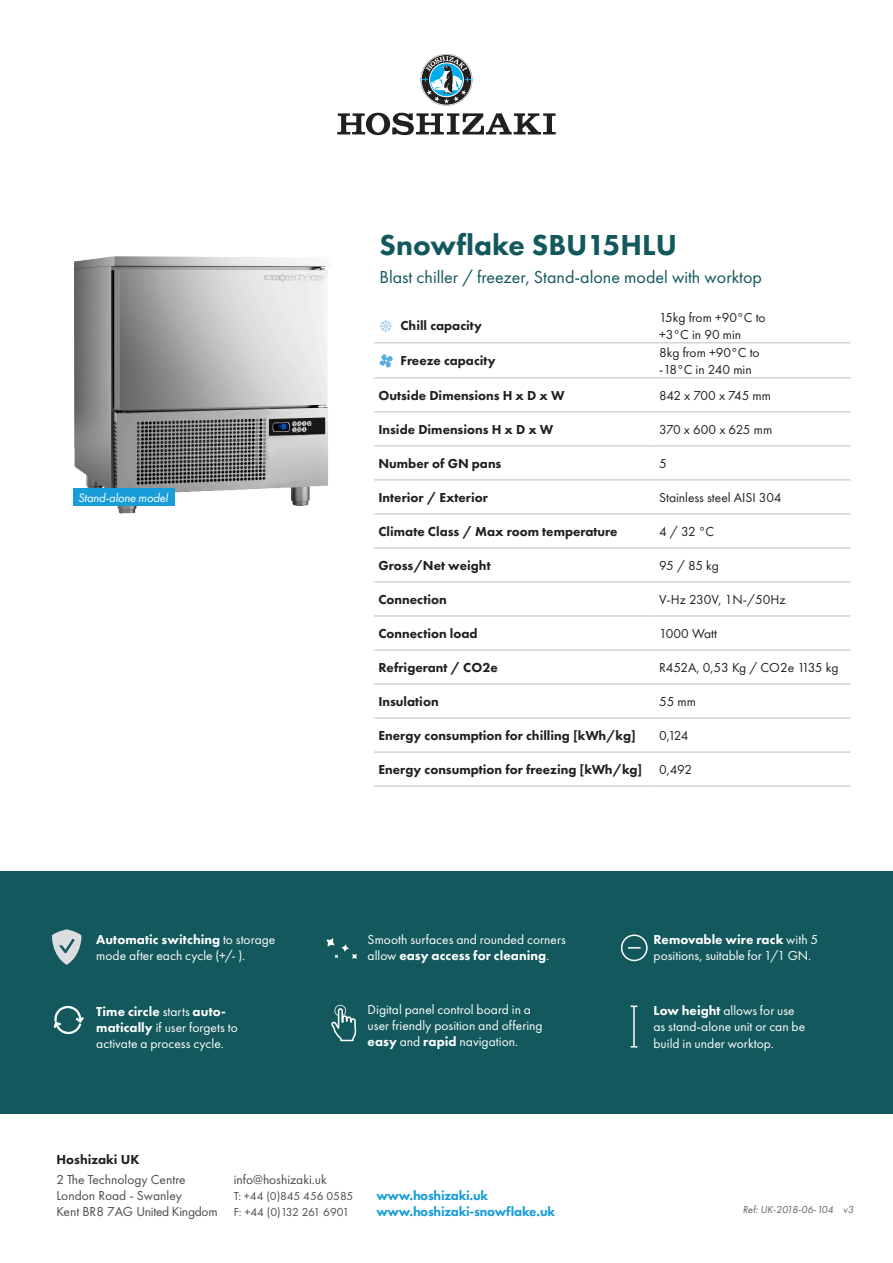
<style>
.page{position:relative;width:893px;height:1263px;background:#fff}
.page>*{position:absolute;margin:0;border:0;box-sizing:border-box;transform-origin:0 0}
.Basisalinea{font:800 30px "Futura PT";color:#12585c}
.Basisalinea-2{font:18px "Futura PT";color:#12585c}
.Basisalinea-3{font:13.5px/16.2px "Futura PT";color:#fff}
.Basisalinea-4{font:800 13.5px "Futura PT";color:#231f20}
.Basisalinea-5{font:13.5px "Futura PT";color:#231f20}
.Basisalinea-6{font:13.5px/16.2px "Futura PT";color:#4b4c4d}
.Basisalinea-7{font:800 13.5px/16.2px "Futura PT";letter-spacing:-.02em;color:#179dd9}
.Basisalinea-8{font:13.5px "Futura PT";letter-spacing:-.025em;color:#231f20}
.Basisalinea-9{font:13.5px "Futura PT";letter-spacing:-.035em;color:#231f20}
.Basisalinea-10{font:italic 12.6px "Futura PT";letter-spacing:-.02em;color:#fff}
.Basisalinea-11{font:12px "Futura PT";color:#4b4c4d}
.Basisalinea-12{font:12px "Futura PT";letter-spacing:-.045em;color:#4b4c4d}
.Basisalinea-13{font:italic 10.5px "Futura PT";letter-spacing:-.005em;color:#636366}
.s1{font-weight:800}
</style>
<div class="page">
<svg style="left:374px;top:343px;width:201px;height:273px"></svg>
<svg style="left:575px;top:342px;width:276px;height:275px"></svg>
<svg style="left:0;top:649px;width:575px;height:223px"></svg>
<svg style="left:575px;top:649px;width:318px;height:223px"></svg>
<hr style="left:374px;top:411px;width:281px;height:1px;background:#bcbdc0">
<hr style="left:655px;top:411px;width:195px;height:1px;background:#bcbdc0">
<hr style="left:374px;top:445px;width:281px;height:1px;background:#bcbdc0">
<hr style="left:655px;top:445px;width:195px;height:1px;background:#bcbdc0">
<hr style="left:374px;top:479px;width:281px;height:1px;background:#bcbdc0">
<hr style="left:655px;top:479px;width:195px;height:1px;background:#bcbdc0">
<hr style="left:374px;top:513px;width:281px;height:1px;background:#bcbdc0">
<hr style="left:655px;top:513px;width:195px;height:1px;background:#bcbdc0">
<hr style="left:374px;top:548px;width:281px;height:1px;background:#bcbdc0">
<hr style="left:655px;top:548px;width:195px;height:1px;background:#bcbdc0">
<hr style="left:374px;top:582px;width:281px;height:1px;background:#bcbdc0">
<hr style="left:655px;top:582px;width:195px;height:1px;background:#bcbdc0">
<hr style="left:374px;top:616px;width:281px;height:1px;background:#bcbdc0">
<hr style="left:655px;top:616px;width:195px;height:1px;background:#bcbdc0">
<hr style="left:374px;top:650px;width:281px;height:1px;background:#bcbdc0">
<hr style="left:655px;top:650px;width:195px;height:1px;background:#bcbdc0">
<hr style="left:374px;top:684px;width:281px;height:1px;background:#bcbdc0">
<hr style="left:655px;top:684px;width:195px;height:1px;background:#bcbdc0">
<hr style="left:374px;top:718px;width:281px;height:1px;background:#bcbdc0">
<hr style="left:655px;top:718px;width:195px;height:1px;background:#bcbdc0">
<hr style="left:374px;top:752px;width:281px;height:1px;background:#bcbdc0">
<hr style="left:655px;top:752px;width:195px;height:1px;background:#bcbdc0">
<hr style="left:374px;top:786px;width:281px;height:1px;background:#bcbdc0">
<hr style="left:655px;top:786px;width:195px;height:1px;background:#bcbdc0">
<hr style="left:374px;top:342px;width:281px;height:1px;background:#bcbdc0">
<hr style="left:655px;top:342px;width:195px;height:1px;background:#bcbdc0">
<hr style="left:374px;top:377px;width:281px;height:1px;background:#bcbdc0">
<hr style="left:655px;top:377px;width:195px;height:1px;background:#bcbdc0">
<svg style="left:421px;top:54px;width:51px;height:52px"></svg>
<svg style="left:337px;top:113px;width:219px;height:22px"></svg>
<img style="left:73px;top:256px;width:255px;height:258px">
<div style="left:74px;top:488px;width:101px;height:18px;background:#179dd9"></div>
<svg style="left:379px;top:320px;width:13px;height:12px"></svg>
<svg style="left:378px;top:353px;width:16px;height:16px"></svg>
<div style="left:0;top:872px;width:893px;height:242px;background:#12585c"></div>
<svg style="left:331px;top:1005px;width:25px;height:36px"></svg>
<svg style="left:51px;top:929px;width:31px;height:36px"></svg>
<svg style="left:54px;top:1006px;width:30px;height:28px"></svg>
<svg style="left:326px;top:938px;width:31px;height:21px"></svg>
<hr style="left:633px;top:1006px;width:2px;height:41px;background:#fff">
<div style="left:621px;top:934px;width:27px;height:27px;border:2px solid #fff;border-radius:50%"></div>
<svg style="left:628px;top:947px;width:13px;height:1px"></svg>
<p class="Basisalinea" style="left:379px;top:226px;width:299px">Snowflake SBU15HLU</p>
<p class="Basisalinea-2" style="left:379px;top:266px;width:384px">Blast chiller / freezer, Stand-alone model with worktop</p>
<p class="Basisalinea-10" style="left:78px;top:490px;width:91px">Stand-alone model</p>
<p class="Basisalinea-3" style="left:96px;top:931px;width:181px"><span class="s1">Automatic switching</span> to storage mode after each cycle (+/- ).</p>
<p class="Basisalinea-4" style="left:400px;top:318px;width:83px">Chill capacity</p>
<p class="Basisalinea-4" style="left:400px;top:353px;width:97px">Freeze capacity</p>
<p class="Basisalinea-5" style="left:659px;top:310px;width:108px">15kg from +90°C to</p>
<p class="Basisalinea-5" style="left:659px;top:326px;width:84px">+3°C in 90 min</p>
<p class="Basisalinea-5" style="left:659px;top:345px;width:102px">8kg from +90°C to</p>
<p class="Basisalinea-5" style="left:659px;top:361px;width:94px">-18°C in 240 min</p>
<p class="Basisalinea-4" style="left:378px;top:387px;width:188px">Outside Dimensions H x D x W</p>
<p class="Basisalinea-8" style="left:659px;top:387px;width:113px">842 x 700 x 745 mm</p>
<p class="Basisalinea-4" style="left:378px;top:421px;width:177px">Inside Dimensions H x D x W</p>
<p class="Basisalinea-9" style="left:659px;top:421px;width:115px">370 x 600 x 625 mm</p>
<p class="Basisalinea-4" style="left:378px;top:455px;width:124px">Number of GN pans</p>
<p class="Basisalinea-5" style="left:659px;top:455px;width:9px">5</p>
<p class="Basisalinea-4" style="left:378px;top:489px;width:111px">Interior / Exterior</p>
<p class="Basisalinea-5" style="left:659px;top:490px;width:124px">Stainless steel AISI 304</p>
<p class="Basisalinea-4" style="left:378px;top:523px;width:241px">Climate Class / Max room temperature</p>
<p class="Basisalinea-5" style="left:659px;top:524px;width:57px">4 / 32 °C</p>
<p class="Basisalinea-4" style="left:378px;top:557px;width:114px">Gross/Net weight</p>
<p class="Basisalinea-5" style="left:659px;top:558px;width:61px">95 / 85 kg</p>
<p class="Basisalinea-4" style="left:378px;top:591px;width:70px">Connection</p>
<p class="Basisalinea-5" style="left:659px;top:592px;width:128px">V-Hz 230V, 1N-/50Hz</p>
<p class="Basisalinea-4" style="left:378px;top:625px;width:101px">Connection load</p>
<p class="Basisalinea-5" style="left:659px;top:626px;width:60px">1000 Watt</p>
<p class="Basisalinea-4" style="left:378px;top:659px;width:121px">Refrigerant / CO2e</p>
<p class="Basisalinea-5" style="left:659px;top:660px;width:181px">R452A, 0,53 Kg / CO2e 1135 kg</p>
<p class="Basisalinea-4" style="left:378px;top:693px;width:62px">Insulation</p>
<p class="Basisalinea-5" style="left:659px;top:694px;width:38px">55 mm</p>
<p class="Basisalinea-4" style="left:378px;top:727px;width:259px">Energy consumption for chilling [kWh/kg]</p>
<p class="Basisalinea-5" style="left:659px;top:728px;width:31px">0,124</p>
<p class="Basisalinea-4" style="left:378px;top:761px;width:265px">Energy consumption for freezing [kWh/kg]</p>
<p class="Basisalinea-5" style="left:659px;top:762px;width:34px">0,492</p>
<p class="Basisalinea-3" style="left:368px;top:931px;width:200px">Smooth surfaces and rounded corners allow <span class="s1">easy access for cleaning</span>.</p>
<p class="Basisalinea-3" style="left:653px;top:931px;width:166px"><span class="s1">Removable wire rack</span> with 5 positions, suitable for 1/1 GN.</p>
<p class="Basisalinea-3" style="left:96px;top:1003px;width:143px"><span class="s1">Time circle</span> starts <span class="s1">auto&shy;matically</span> if user forgets to activate a process cycle.</p>
<p class="Basisalinea-3" style="left:368px;top:1001px;width:177px">Digital panel control board in a user friendly position and offering <span class="s1">easy</span> and <span class="s1">rapid</span> navigation.</p>
<p class="Basisalinea-4" style="left:56px;top:1151px;width:84px">Hoshizaki UK</p>
<p class="Basisalinea-6" style="left:56px;top:1171px;width:163px">2 The Technology Centre<br>London Road - Swanley<br>Kent BR8 7AG United Kingdom</p>
<p class="Basisalinea-6" style="left:234px;top:1171px;width:95px">info@hoshizaki.uk</p>
<p class="Basisalinea-11" style="left:234px;top:1188px;width:121px">T: +44 (0)845 456 0585</p>
<p class="Basisalinea-12" style="left:234px;top:1205px;width:117px">F: +44 (0)132 261 6901</p>
<p class="Basisalinea-7" style="left:376px;top:1187px;width:180px">www.hoshizaki.uk www.hoshizaki-snowf lake.uk</p>
<p class="Basisalinea-3" style="left:653px;top:1002px;width:153px"><span class="s1">Low height</span> allows for use as stand-alone unit or can be build in under worktop.</p>
<p class="Basisalinea-13" style="left:743px;top:1203px;width:92px">Ref: UK-2018-06-104</p>
<p class="Basisalinea-13" style="left:843px;top:1203px;width:12px">v3</p>
</div>
